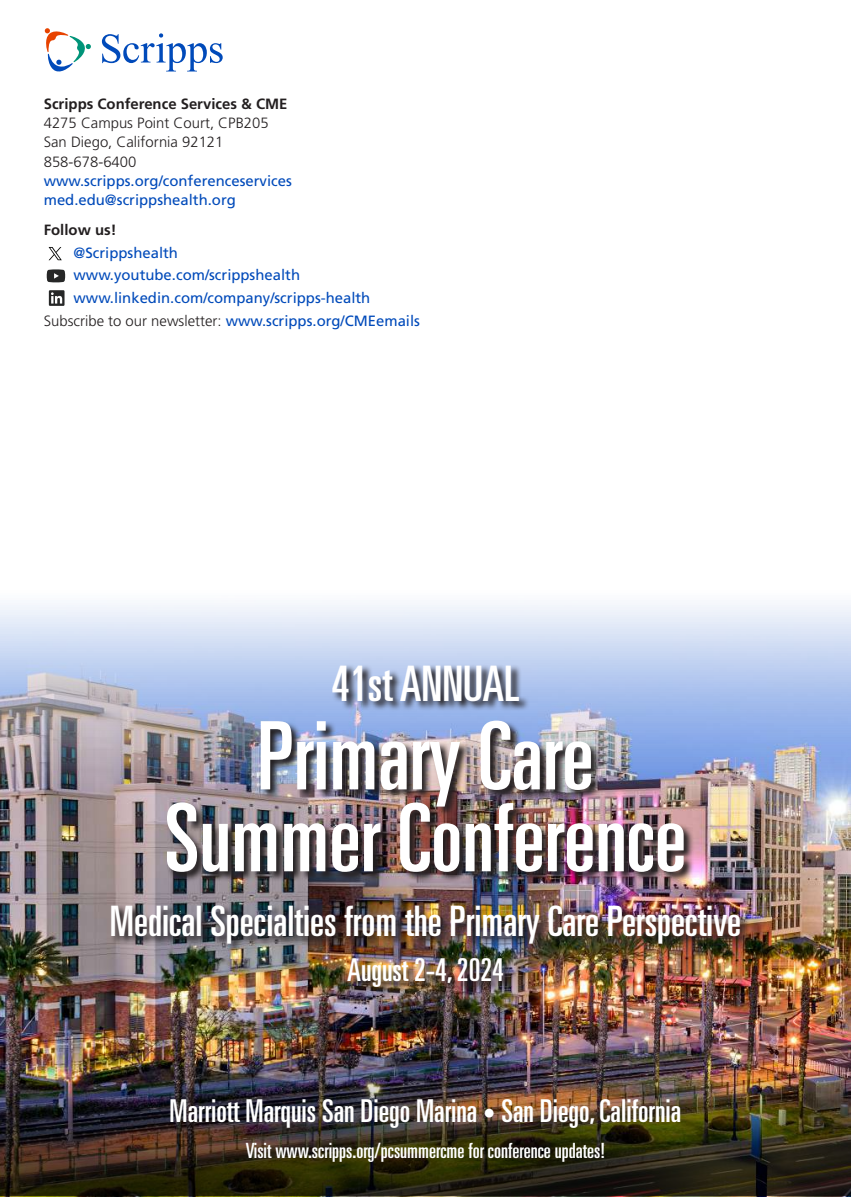
<style>
.page{position:relative;width:851px;height:1197px;background:#fff}
.page>*{position:absolute;margin:0;border:0;box-sizing:border-box;transform-origin:0 0}
.t1{font:ultra-condensed 94.5px/81.9px "Univers";color:#fff;text-align:center}
.t2{font:ultra-condensed 49px "Univers";color:#fff}
.t3{font:ultra-condensed 42px "Univers";color:#fff}
.t4{font:ultra-condensed 31.5px "Univers";color:#fff}
.t5{font:ultra-condensed 21px "Univers";color:#fff}
.t6{font:14.88px/19.2px "Frutiger LT Std";color:#004aba}
.t7{font:300 14.88px/19.2px "Frutiger LT Std";color:#231f20}
.t8{font:700 14.88px "Frutiger LT Std";color:#231f20}
.s1{font-weight:400;color:#004aba}
.s2{font-size:24.5px}
</style>
<div class="page">
<img style="left:0;top:605px;width:850px;height:592px">
<hr style="left:850px;top:1072px;width:1px;height:124px;background:#231f20">
<img style="left:1px;top:1072px;width:849px;height:124px">
<svg style="left:45px;top:28px;width:46px;height:44px"></svg>
<svg style="left:102px;top:33px;width:121px;height:39px"></svg>
<img style="left:0;top:929px;width:1px;height:268px">
<img style="left:111px;top:664px;width:639px;height:333px">
<svg style="left:49px;top:247px;width:13px;height:13px"></svg>
<svg style="left:47px;top:269px;width:18px;height:13px"></svg>
<svg style="left:49px;top:290px;width:15px;height:16px"></svg>
<p class="t8" style="left:44px;top:95px;width:245px">Scripps Conference Services &amp; CME</p>
<p class="t7" style="left:44px;top:114px;width:226px">4275 Campus Point Court, CPB205<br>San Diego, California 92121<br>858-678-6400</p>
<p class="t6" style="left:44px;top:171px;width:249px">www.scripps.org/conferenceservices med.edu@scrippshealth.org</p>
<p class="t8" style="left:44px;top:221px;width:74px">Follow us!</p>
<p class="t6" style="left:74px;top:243px;width:106px">@Scrippshealth</p>
<p class="t6" style="left:74px;top:266px;width:228px">www.youtube.com/scrippshealth</p>
<p class="t6" style="left:74px;top:288px;width:298px">www.linkedin.com/company/scripps-health</p>
<p class="t7" style="left:44px;top:311px;width:378px">Subscribe to our newsletter: <span class="s1">www.scripps.org/CMEemails</span></p>
<h2 class="t2" style="left:331px;top:655px;width:190px">41st ANNUAL</h2>
<h1 class="t1" style="left:164px;top:714px;width:523px">Primary Care<br>Summer Conference</h1>
<h3 class="t3" style="left:110px;top:897px;width:632px">Medical Specialties from the Primary Care Perspective</h3>
<h3 class="t4" style="left:347px;top:951px;width:158px">August 2-4, 2024</h3>
<h3 class="t4" style="left:170px;top:1092px;width:513px">Marriott Marquis San Diego Marina <span class="s2">•</span> San Diego, California</h3>
<h3 class="t5" style="left:246px;top:1139px;width:360px">Visit www.scripps.org/pcsummercme for conference updates!</h3>
</div>
